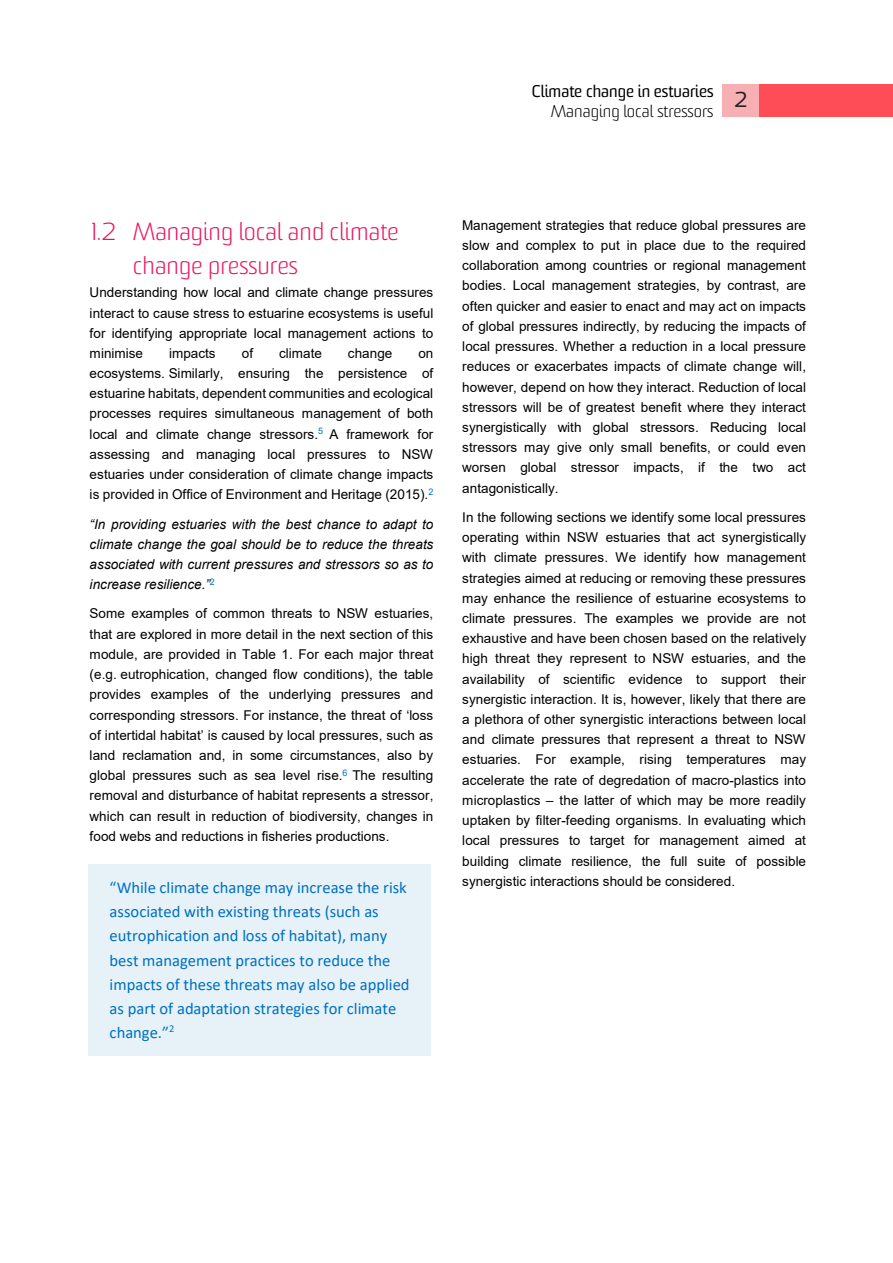
<style>
.page{position:relative;width:893px;height:1263px;background:#fff}
.page>*{position:absolute;margin:0;border:0;box-sizing:border-box;transform-origin:0 0}
.t1{font:300 24px/33.8px "Sommet";color:#ea1460}
.t2{font:16.65px/24.2px "Calibri";color:#0070c0}
.t3{font:16.5px/19.8px "Sommet";color:#000}
.t4{font:13.5px/20.2px "Arial";letter-spacing:.005em;color:#000;text-align:justify}
.t5{font:italic 13.5px/20.2px "Arial";letter-spacing:.005em;color:#000;text-align:justify}
.s1{font-weight:300}
</style>
<div class="page">
<div style="left:89px;top:864px;width:342px;height:192px;background:#e6f2f8"></div>
<div style="left:722px;top:84px;width:171px;height:33px;background:#ff4d57"></div>
<div style="left:722px;top:84px;width:37px;height:33px;background:#f8afb3"></div>
<p class="t3" style="left:551px;top:82px;width:198px;text-indent:-19px">Climate change in estuaries<br><span class="s1">Managing local stressors</span> <sup>2</sup></p>
<h1 class="t1" style="left:133px;top:217px;width:267px;text-indent:-43px">1.2 Managing local and climate change pressures</h1>
<p class="t4" style="left:90px;top:282px;width:345px">Understanding how local and climate change pressures interact to cause stress to estuarine ecosystems is useful for identifying appropriate local management actions to minimise</p>
<p class="t4" style="left:169px;top:343px;width:48px">impacts</p>
<p class="t4" style="left:242px;top:343px;width:13px">of</p>
<p class="t4" style="left:279px;top:343px;width:44px">climate</p>
<p class="t4" style="left:348px;top:343px;width:46px">change</p>
<p class="t4" style="left:90px;top:343px;width:345px;text-indent:329px">on ecosystems. Similarly, ensuring the persistence of estuarine habitats, dependent communities and ecological processes requires simultaneous management of both local and climate change stressors.<sup>5</sup> A framework for assessing and managing local pressures to NSW estuaries under consideration of climate change impacts is provided in Office of Environment and Heritage (2015).<sup>2</sup></p>
<p class="t5" style="left:90px;top:514px;width:345px">“In providing estuaries with the best chance to adapt to climate change the goal should be to reduce the threats associated with current pressures and stressors so as to increase resilience.”<sup>2</sup></p>
<p class="t4" style="left:90px;top:603px;width:345px">Some examples of common threats to NSW estuaries, that are explored in more detail in the next section of this module, are provided in Table 1. For each major threat (e.g. eutrophication, changed flow conditions), the table provides examples of the underlying pressures and corresponding stressors. For instance, the threat of ‘loss of intertidal habitat’ is caused by local pressures, such as land reclamation and, in some circumstances, also by global pressures such as sea level rise.<sup>6</sup> The resulting removal and disturbance of habitat represents a stressor, which can result in reduction of biodiversity, changes in food webs and reductions in fisheries productions.</p>
<p class="t2" style="left:110px;top:875px;width:301px">“While climate change may increase the risk associated with existing threats (such as eutrophication and loss of habitat), many best management practices to reduce the impacts of these threats may also be applied as part of adaptation strategies for climate change.”<sup>2</sup></p>
<p class="t4" style="left:462px;top:215px;width:345px">Management strategies that reduce global pressures are slow and complex to put in place due to the required collaboration among countries or regional management bodies. Local management strategies, by contrast, are often quicker and easier to enact and may act on impacts of global pressures indirectly, by reducing the impacts of local pressures. Whether a reduction in a local pressure reduces or exacerbates impacts of climate change will, however, depend on how they interact. Reduction of local stressors will be of greatest benefit where they interact synergistically with global stressors. Reducing local stressors may give only small benefits, or could even worsen global stressor impacts, if the two act antagonistically.</p>
<p class="t4" style="left:462px;top:507px;width:345px">In the following sections we identify some local pressures operating within NSW estuaries that act synergistically with climate pressures. We identify how management strategies aimed at reducing or removing these pressures may enhance the resilience of estuarine ecosystems to climate pressures. The examples we provide are not exhaustive and have been chosen based on the relatively high threat they represent to NSW estuaries, and the availability of scientific evidence to support their synergistic interaction. It is, however, likely that there are a plethora of other synergistic interactions between local and climate pressures that represent a threat to NSW estuaries. For example, rising temperatures may accelerate the rate of degredation of macro-plastics into microplastics – the latter of which may be more readily uptaken by filter-feeding organisms. In evaluating which local pressures to target for management aimed at building climate resilience, the full suite of possible synergistic interactions should be considered.</p>
</div>
